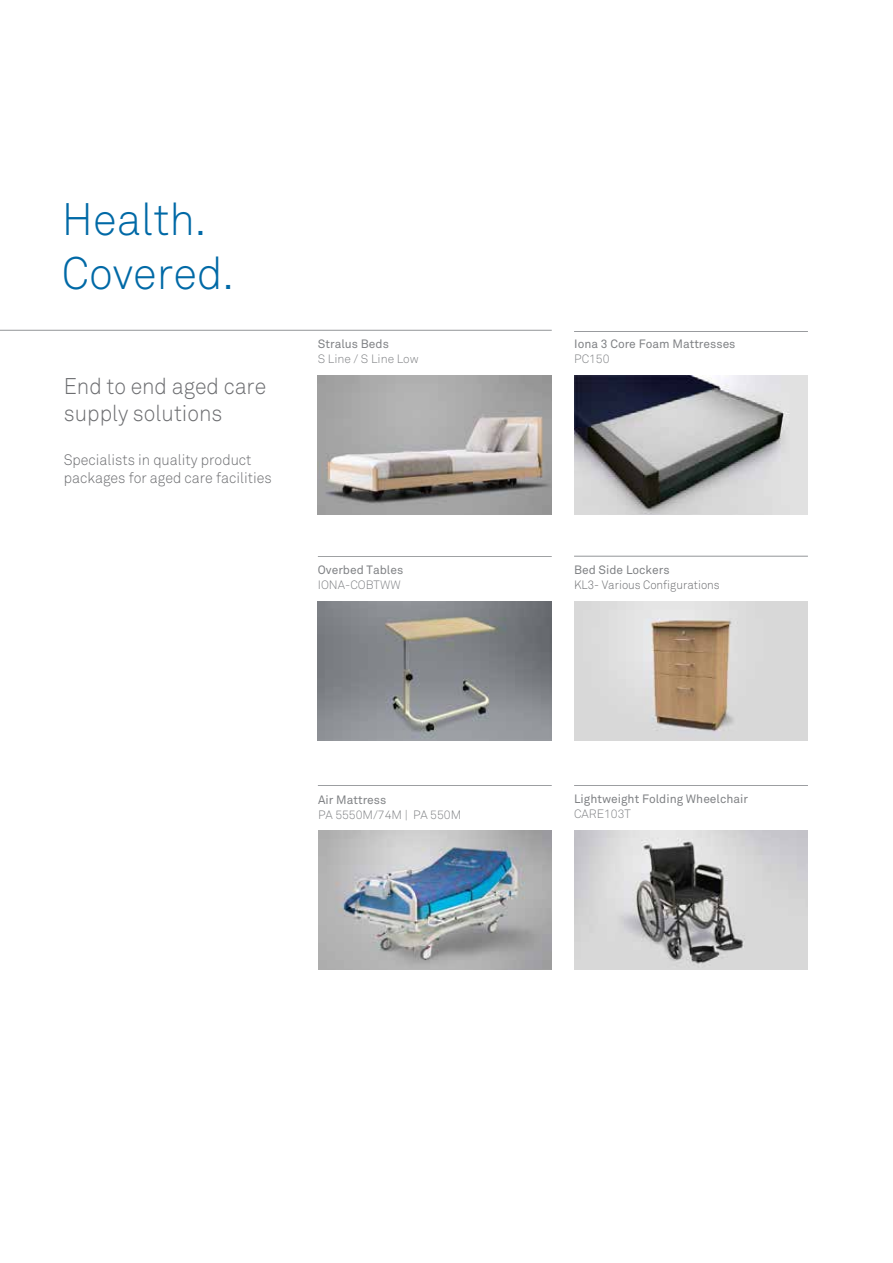
<style>
.page{position:relative;width:893px;height:1263px;background:#fff}
.page>*{position:absolute;margin:0;border:0;box-sizing:border-box;transform-origin:0 0}
.t1{font:300 45px/54px "Akkurat";color:#0069a6}
.t2{font:300 22.5px/27px "Akkurat";color:#6d6e71;scale:.95 1}
.t3{font:300 15px/18px "Akkurat";color:#6d6e71;scale:.95 1}
.t4{font:12px "Akkurat";color:#808285}
.t5{font:300 12px "Akkurat";color:#808285}
.t6{font:300 12px "Akkurat";color:#6d6e71;scale:.95 1}
</style>
<div class="page">
<img style="left:574px;top:375px;width:234px;height:139px">
<hr style="left:0;top:330px;width:552px;height:1px;background:#939598">
<hr style="left:318px;top:556px;width:234px;height:1px;background:#939598">
<hr style="left:574px;top:556px;width:234px;height:1px;background:#939598">
<hr style="left:318px;top:785px;width:234px;height:1px;background:#939598">
<hr style="left:574px;top:331px;width:234px;height:1px;background:#939598">
<hr style="left:574px;top:785px;width:234px;height:1px;background:#939598">
<img style="left:318px;top:602px;width:234px;height:138px">
<img style="left:574px;top:601px;width:234px;height:139px">
<img style="left:318px;top:831px;width:234px;height:138px">
<img style="left:574px;top:831px;width:234px;height:138px">
<img style="left:318px;top:375px;width:234px;height:139px">
<h1 class="t1" style="left:62px;top:193px;width:174px">Health.<br>Covered.</h1>
<h2 class="t2" style="left:64px;top:373px;width:215px">End to end aged care supply solutions</h2>
<p class="t3" style="left:64px;top:451px;width:220px">Specialists in quality product packages for aged care facilities</p>
<p class="t4" style="left:318px;top:337px;width:73px">Stralus Beds</p>
<p class="t5" style="left:318px;top:352px;width:102px">S Line / S Line Low</p>
<p class="t4" style="left:318px;top:563px;width:87px">Overbed Tables</p>
<p class="t5" style="left:318px;top:578px;width:84px">IONA-COBTWW</p>
<p class="t4" style="left:318px;top:792px;width:70px">Air Mattress</p>
<p class="t5" style="left:318px;top:807px;width:145px">PA 5550M/74M | PA 550M</p>
<p class="t4" style="left:574px;top:337px;width:163px">Iona 3 Core Foam Mattresses</p>
<p class="t5" style="left:574px;top:352px;width:37px">PC150</p>
<p class="t4" style="left:574px;top:563px;width:97px">Bed Side Lockers</p>
<p class="t6" style="left:574px;top:577px;width:155px">KL3- Various Configurations</p>
<p class="t4" style="left:574px;top:792px;width:175px">Lightweight Folding Wheelchair</p>
<p class="t5" style="left:574px;top:807px;width:58px">CARE103T</p>
</div>
